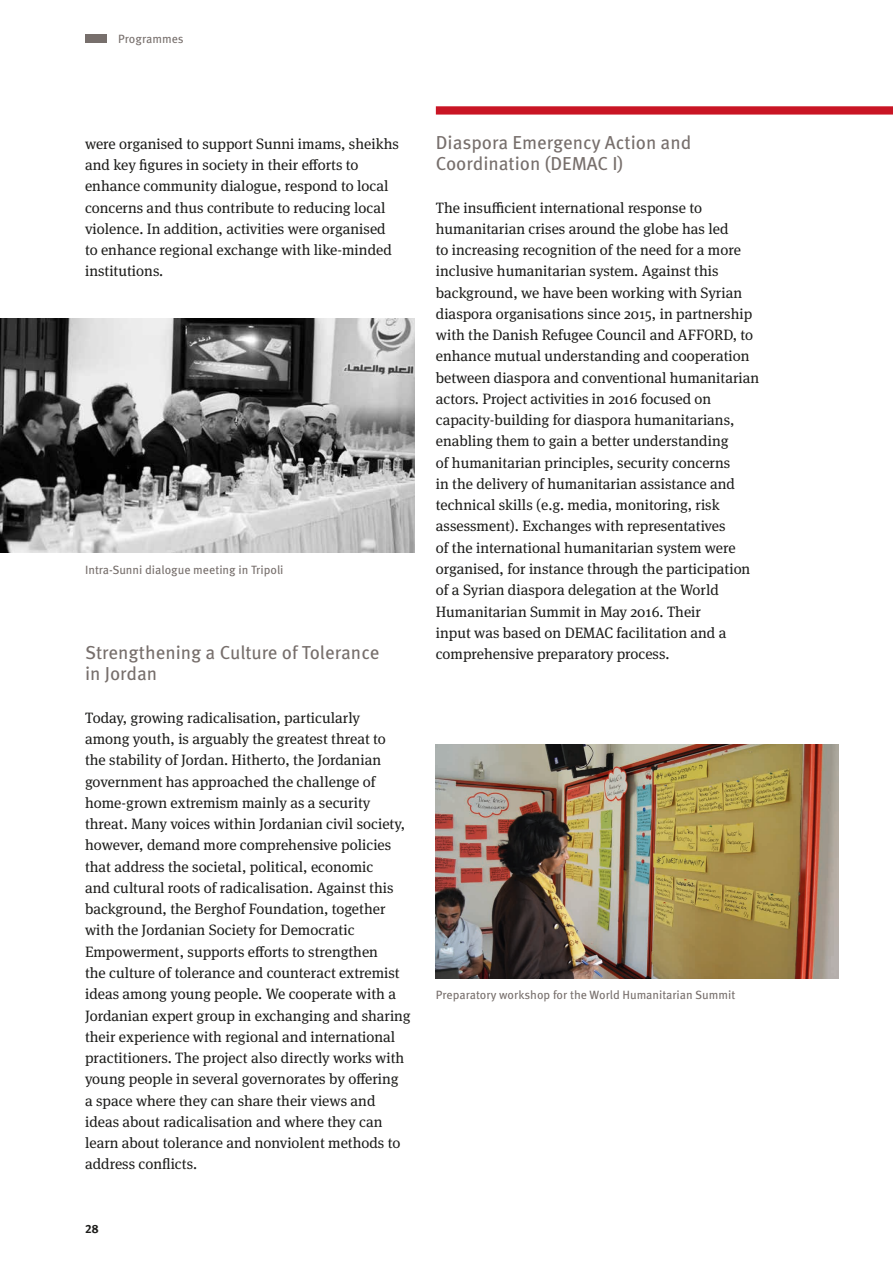
<style>
.page{position:relative;width:893px;height:1263px;background:#fff}
.page>*{position:absolute;margin:0;border:0;box-sizing:border-box;transform-origin:0 0}
.t1{font:18.75px/21.3px "Meta Pro";color:#776f6c}
.t2{font:15px/21.3px "Meta Serif Pro";color:#1d1d1b}
.t3{font:12px "Meta Pro";color:#776f6c}
.t4{font:700 12px "Meta Pro";color:#1d1d1b}
</style>
<div class="page">
<div style="left:85px;top:34px;width:21px;height:9px;background:#776f6c"></div>
<div style="left:436px;top:106px;width:457px;height:9px;background:#c91524"></div>
<img style="left:436px;top:744px;width:403px;height:234px">
<img style="left:0;top:319px;width:415px;height:234px">
<p class="t3" style="left:118px;top:29px;width:67px">Programmes</p>
<p class="t2" style="left:85px;top:132px;width:315px">were organised to support Sunni imams, sheikhs and key figures in society in their efforts to enhance community dialogue, respond to local concerns and thus contribute to reducing local violence. In addition, activities were organised to enhance regional exchange with like-minded institutions.</p>
<p class="t3" style="left:85px;top:561px;width:200px">Intra-Sunni dialogue meeting in Tripoli</p>
<p class="t1" style="left:85px;top:641px;width:296px">Strengthening a Culture of Tolerance in Jordan</p>
<p class="t2" style="left:85px;top:706px;width:327px">Today, growing radicalisation, particularly<br>among youth, is arguably the greatest threat to<br>the stability of Jordan. Hitherto, the Jordanian government has approached the challenge of home-grown extremism mainly as a security threat. Many voices within Jordanian civil society, however, demand more comprehensive policies that address the societal, political, economic<br>and cultural roots of radicalisation. Against this background, the Berghof Foundation, together with the Jordanian Society for Democratic Empowerment, supports efforts to strengthen<br>the culture of tolerance and counteract extremist ideas among young people. We cooperate with a Jordanian expert group in exchanging and sharing their experience with regional and international practitioners. The project also directly works with young people in several governorates by offering<br>a space where they can share their views and ideas about radicalisation and where they can learn about tolerance and nonviolent methods to address conflicts.</p>
<p class="t4" style="left:85px;top:1220px;width:15px">28</p>
<p class="t1" style="left:436px;top:130px;width:257px">Diaspora Emergency Action and<br>Coordination (DEMAC I)</p>
<p class="t2" style="left:436px;top:196px;width:325px">The insufficient international response to humanitarian crises around the globe has led<br>to increasing recognition of the need for a more inclusive humanitarian system. Against this background, we have been working with Syrian diaspora organisations since 2015, in partnership with the Danish Refugee Council and AFFORD, to enhance mutual understanding and cooperation between diaspora and conventional humanitarian actors. Project activities in 2016 focused on capacity-building for diaspora humanitarians, enabling them to gain a better understanding<br>of humanitarian principles, security concerns<br>in the delivery of humanitarian assistance and technical skills (e.g. media, monitoring, risk assessment). Exchanges with representatives<br>of the international humanitarian system were organised, for instance through the participation of a Syrian diaspora delegation at the World Humanitarian Summit in May 2016. Their<br>input was based on DEMAC facilitation and a comprehensive preparatory process.</p>
<p class="t3" style="left:436px;top:986px;width:301px">Preparatory workshop for the World Humanitarian Summit</p>
</div>
